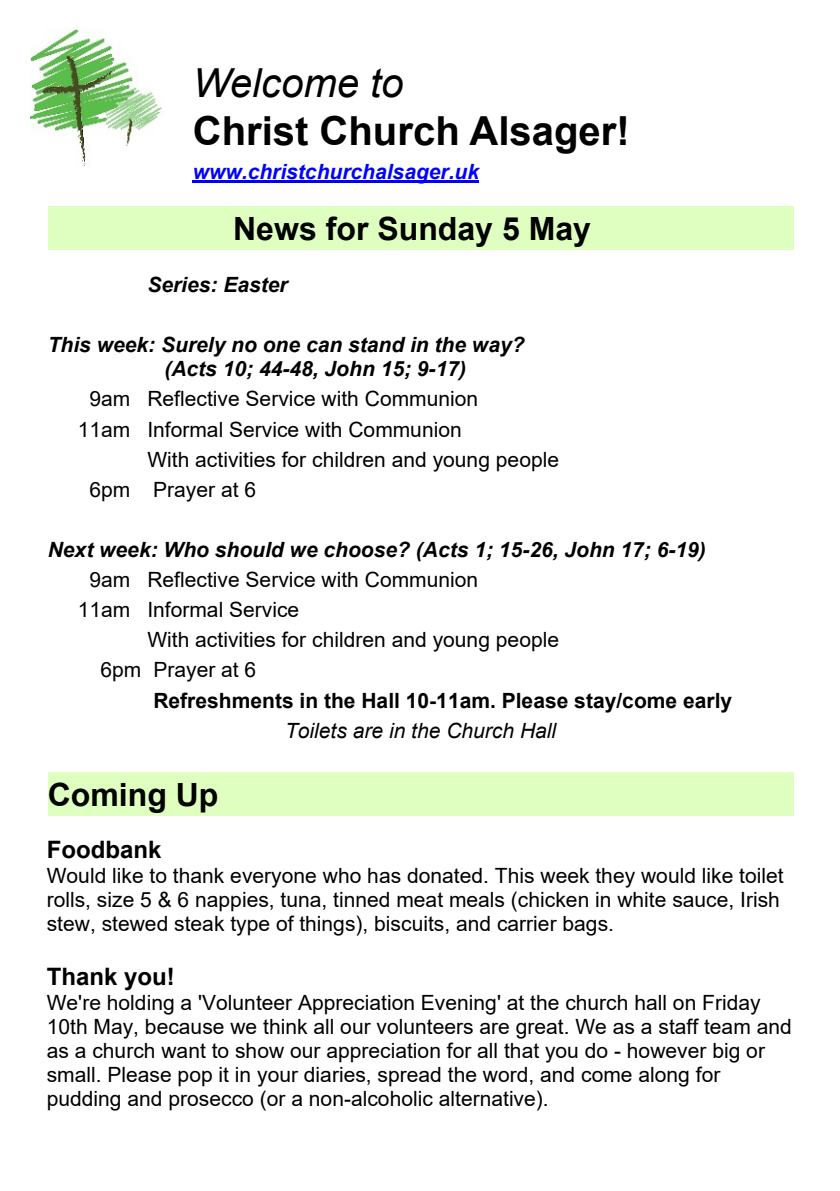
<style>
.page{position:relative;width:840px;height:1191px;background:#fff}
.page>*{position:absolute;margin:0;border:0;box-sizing:border-box;transform-origin:0 0}
.t1{font:700 40px "Arial";color:#000}
.t2{font:italic 40px "Arial";color:#000}
.t3{font:700 32px "Arial";color:#000}
.t4{font:700 24px "Arial";color:#000}
.t5{font:21px/24px "Arial";color:#000}
.t6{font:italic 700 21px/24px "Arial";color:#000}
.t7{font:700 21px "Arial";color:#000}
.t8{font:italic 700 21px "Arial";color:#00f}
.t9{font:italic 21px "Arial";color:#000}
</style>
<div class="page">
<hr style="left:193px;top:181px;width:286px;height:2px;background:#00f">
<div style="left:48px;top:206px;width:745px;height:44px;background:#dfffc1"></div>
<div style="left:48px;top:772px;width:745px;height:44px;background:#dfffc1"></div>
<img style="left:31px;top:27px;width:132px;height:139px">
<h1 class="t2" style="left:193px;top:67px;width:212px">Welcome to</h1>
<h1 class="t1" style="left:193px;top:115px;width:438px">Christ Church Alsager!</h1>
<p class="t8" style="left:193px;top:164px;width:288px">www.christchurchalsager.uk</p>
<h2 class="t3" style="left:233px;top:217px;width:359px">News for Sunday 5 May</h2>
<p class="t6" style="left:147px;top:275px;width:142px">Series: Easter</p>
<p class="t6" style="left:164px;top:335px;width:361px;text-indent:-116px">This week: Surely no one can stand in the way? (Acts 10; 44-48, John 15; 9-17)</p>
<p class="t5" style="left:89px;top:389px;width:390px">9am Reflective Service with Communion</p>
<p class="t5" style="left:78px;top:419px;width:385px">11am Informal Service with Communion</p>
<p class="t5" style="left:147px;top:449px;width:413px">With activities for children and young people</p>
<p class="t5" style="left:89px;top:479px;width:168px">6pm Prayer at 6</p>
<p class="t6" style="left:48px;top:539px;width:659px">Next week: Who should we choose? (Acts 1; 15-26, John 17; 6-19)</p>
<p class="t5" style="left:78px;top:566px;width:402px;line-height:30px;text-indent:12px">9am Reflective Service with Communion<br>11am Informal Service</p>
<p class="t5" style="left:100px;top:627px;width:460px;line-height:30px;text-indent:47px">With activities for children and young people<br>6pm Prayer at 6</p>
<p class="t7" style="left:153px;top:692px;width:580px">Refreshments in the Hall 10-11am. Please stay/come early</p>
<p class="t9" style="left:285px;top:722px;width:272px">Toilets are in the Church Hall</p>
<h2 class="t3" style="left:48px;top:783px;width:172px">Coming Up</h2>
<p class="t4" style="left:47px;top:840px;width:116px">Foodbank</p>
<p class="t5" style="left:47px;top:865px;width:738px">Would like to thank everyone who has donated. This week they would like toilet rolls, size 5 &amp; 6 nappies, tuna, tinned meat meals (chicken in white sauce, Irish stew, stewed steak type of things), biscuits, and carrier bags.</p>
<p class="t4" style="left:47px;top:967px;width:130px">Thank you!</p>
<p class="t5" style="left:47px;top:992px;width:746px">We're holding a 'Volunteer Appreciation Evening' at the church hall on Friday 10th May, because we think all our volunteers are great. We as a staff team and as a church want to show our appreciation for all that you do - however big or small. Please pop it in your diaries, spread the word, and come along for pudding and prosecco (or a non-alcoholic alternative).</p>
</div>
